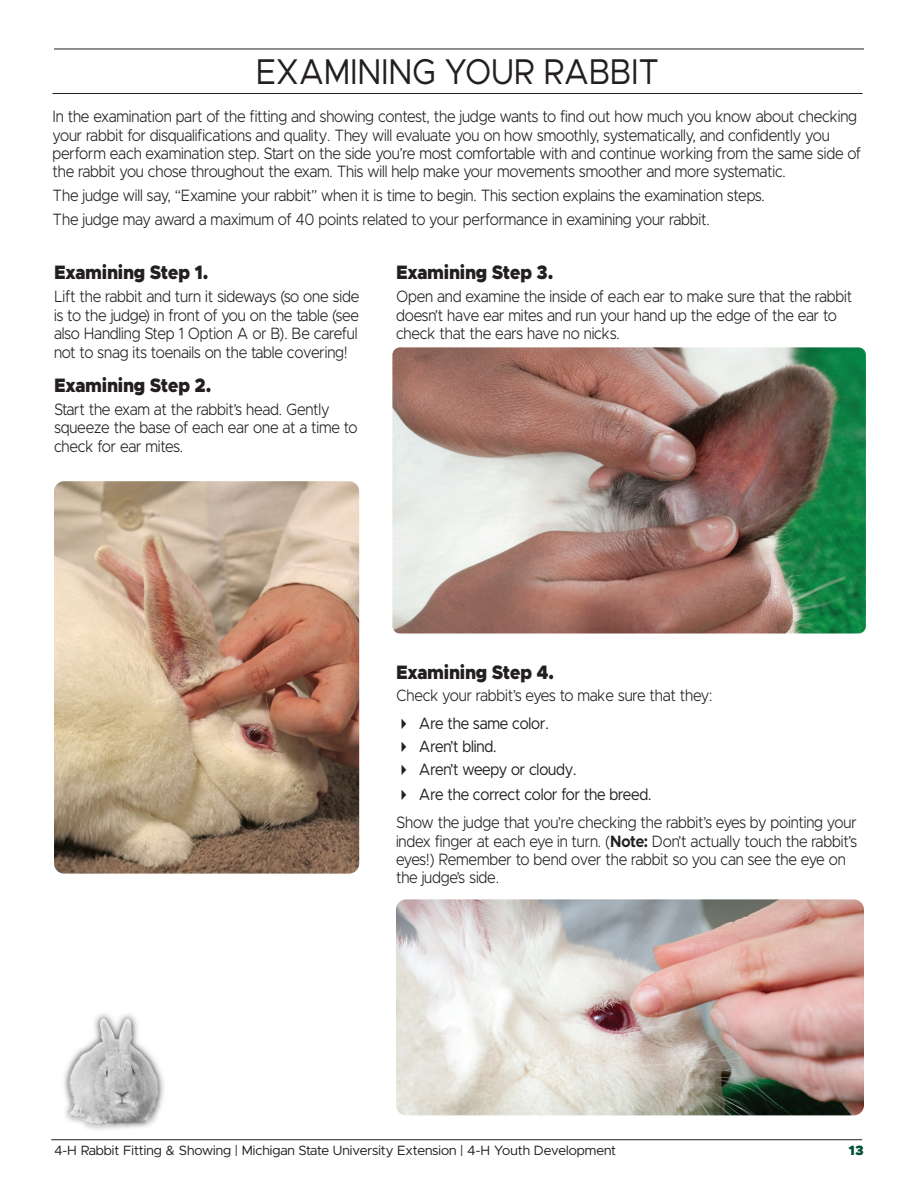
<style>
.page{position:relative;width:918px;height:1188px;background:#fff}
.page>*{position:absolute;margin:0;border:0;box-sizing:border-box;transform-origin:0 0}
.Subhead1_Reverse{font:36px "Metropolis";letter-spacing:-.01em;color:#231f20;scale:.9 1}
.gp-step___examining{font:900 19.5px "Metropolis";letter-spacing:-.01em;color:#231f20;scale:.9 1}
.gp-body{font:300 16.5px/18.5px "Metropolis";letter-spacing:-.01em;color:#231f20;scale:.9 1}
.t1{font:16.5px "Metropolis";letter-spacing:-.01em;color:#231f20;scale:.9 1}
.t2{font:13.5px "Metropolis";color:#231f20}
.t3{font:900 13.5px "Metropolis";color:#004e38}
.s1{font-weight:700}
</style>
<div class="page">
<hr style="left:51px;top:1139px;width:811px;height:1px;background:#231f20">
<hr style="left:54px;top:49px;width:810px;height:1px;background:#231f20">
<hr style="left:52px;top:93px;width:810px;height:1px;background:#231f20">
<img style="left:54px;top:481px;width:305px;height:393px">
<img style="left:396px;top:899px;width:468px;height:216px">
<img style="left:392px;top:347px;width:474px;height:287px">
<img style="left:64px;top:1014px;width:100px;height:116px">
<h1 class="Subhead1_Reverse" style="left:256px;top:49px;width:449px">EXAMINING YOUR RABBIT</h1>
<p class="gp-body" style="left:52px;top:107px;width:900px">In the examination part of the fitting and showing contest, the judge wants to find out how much you know about checking your rabbit for disqualifications and quality. They will evaluate you on how smoothly, systematically, and confidently you perform each examination step. Start on the side you’re most comfortable with and continue working from the same side of the rabbit you chose throughout the exam. This will help make your movements smoother and more systematic.</p>
<p class="gp-body" style="left:52px;top:186px;width:791px">The judge will say, “Examine your rabbit” when it is time to begin. This section explains the examination steps.</p>
<p class="gp-body" style="left:52px;top:210px;width:730px">The judge may award a maximum of 40 points related to your performance in examining your rabbit.</p>
<p class="gp-step___examining" style="left:54px;top:260px;width:173px">Examining Step 1.</p>
<p class="gp-body" style="left:54px;top:287px;width:341px;text-align:justify">Lift the rabbit and turn it sideways (so one side is to the judge) in front of you on the table (see also Handling Step 1 Option A or B). Be careful not to snag its toenails on the table covering!</p>
<p class="gp-step___examining" style="left:54px;top:373px;width:176px">Examining Step 2.</p>
<p class="gp-body" style="left:54px;top:400px;width:339px">Start the exam at the rabbit’s head. Gently squeeze the base of each ear one at a time to check for ear mites.</p>
<p class="gp-step___examining" style="left:396px;top:260px;width:176px">Examining Step 3.</p>
<p class="gp-body" style="left:396px;top:287px;width:508px">Open and examine the inside of each ear to make sure that the rabbit doesn’t have ear mites and run your hand up the edge of the ear to check that the ears have no nicks.</p>
<p class="gp-step___examining" style="left:396px;top:659px;width:177px">Examining Step 4.</p>
<p class="gp-body" style="left:396px;top:687px;width:353px">Check your rabbit’s eyes to make sure that they:</p>
<p class="t1" style="left:419px;top:713px;width:146px">Are the same color.</p>
<p class="t1" style="left:419px;top:736px;width:88px">Aren’t blind.</p>
<p class="t1" style="left:419px;top:759px;width:177px">Aren’t weepy or cloudy.</p>
<p class="t1" style="left:419px;top:785px;width:260px">Are the correct color for the breed.</p>
<p class="gp-body" style="left:396px;top:813px;width:514px">Show the judge that you’re checking the rabbit’s eyes by pointing your index finger at each eye in turn. (<span class="s1">Note:</span> Don’t actually touch the rabbit’s eyes!) Remember to bend over the rabbit so you can see the eye on the judge’s side.</p>
<p class="t2" style="left:54px;top:1142px;width:564px">4-H Rabbit Fitting &amp; Showing | Michigan State University Extension | 4-H Youth Development</p>
<p class="t3" style="left:849px;top:1142px;width:17px">13</p>
</div>
